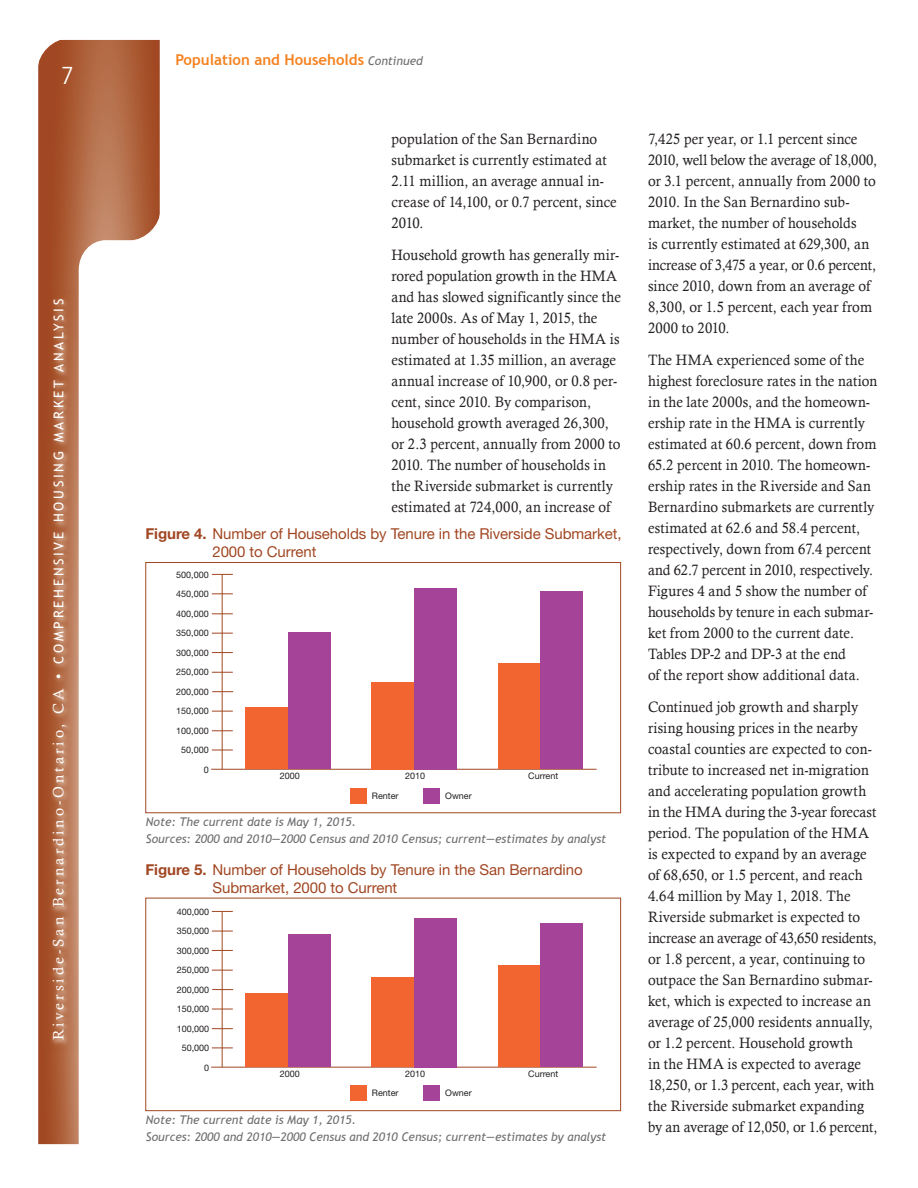
<style>
.page{position:relative;width:918px;height:1188px;background:#fff}
.page>*{position:absolute;margin:0;border:0;box-sizing:border-box;transform-origin:0 0}
.t1{font:300 27px "Rotis Sans Serif";color:#fff}
.body_text{font:15px/21px "Calisto";letter-spacing:.01em;color:#231f20;scale:.95 1}
.t2{font:15px/18px "Helvetica Neue";letter-spacing:-.005em;color:#a14723}
.t3{font:15px "Calisto";letter-spacing:.2em;color:#fff}
.t4{font:700 15px "Trebuchet MS";color:#f58220}
.t5{font:italic 12px "Trebuchet MS";color:#6d6e71}
.t6{font:9px/19.5px "Helvetica Neue";color:#231f20;text-align:right}
.s1{font-family:"Trebuchet MS";font-size:13.5px}
.s2{font-weight:400;font-style:italic;font-size:12px;color:#6d6e71}
.s3{font-weight:700}
</style>
<div class="page">
<svg style="left:38px;top:40px;width:122px;height:1104px;background:#ad603b"></svg>
<svg style="left:79px;top:240px;width:106px;height:904px"></svg>
<svg style="left:38px;top:39px;width:30px;height:30px"></svg>
<svg style="left:130px;top:210px;width:36px;height:36px"></svg>
<img style="left:46px;top:290px;width:31px;height:761px">
<div style="left:145px;top:898px;width:476px;height:213px;border:1px solid #a14723"></div>
<div style="left:350px;top:1086px;width:16px;height:15px;background:#f26531"></div>
<div style="left:423px;top:1086px;width:17px;height:15px;background:#a54399"></div>
<hr style="left:211px;top:1067px;width:386px;height:1px;background:#a14723">
<hr style="left:222px;top:911px;width:1px;height:156px;background:#a14723">
<div style="left:288px;top:934px;width:42px;height:133px;background:#a54399"></div>
<div style="left:246px;top:994px;width:42px;height:73px;background:#f26531"></div>
<div style="left:414px;top:918px;width:42px;height:149px;background:#a54399"></div>
<div style="left:372px;top:977px;width:42px;height:90px;background:#f26531"></div>
<div style="left:540px;top:923px;width:43px;height:144px;background:#a54399"></div>
<div style="left:499px;top:966px;width:41px;height:101px;background:#f26531"></div>
<svg style="left:212px;top:1048px;width:21px;height:1px"></svg>
<svg style="left:212px;top:1009px;width:21px;height:1px"></svg>
<svg style="left:212px;top:950px;width:21px;height:1px"></svg>
<svg style="left:212px;top:1028px;width:21px;height:1px"></svg>
<svg style="left:212px;top:989px;width:21px;height:1px"></svg>
<svg style="left:212px;top:970px;width:21px;height:1px"></svg>
<svg style="left:212px;top:931px;width:21px;height:1px"></svg>
<svg style="left:212px;top:911px;width:21px;height:1px"></svg>
<div style="left:145px;top:562px;width:476px;height:251px;border:1px solid #a14723"></div>
<div style="left:350px;top:788px;width:16px;height:15px;background:#f26531"></div>
<div style="left:423px;top:788px;width:17px;height:15px;background:#a54399"></div>
<hr style="left:211px;top:769px;width:386px;height:1px;background:#a14723">
<hr style="left:222px;top:574px;width:1px;height:195px;background:#a14723">
<div style="left:288px;top:632px;width:42px;height:137px;background:#a54399"></div>
<div style="left:246px;top:707px;width:42px;height:62px;background:#f26531"></div>
<div style="left:414px;top:588px;width:42px;height:181px;background:#a54399"></div>
<div style="left:372px;top:682px;width:42px;height:87px;background:#f26531"></div>
<div style="left:540px;top:592px;width:43px;height:177px;background:#a54399"></div>
<div style="left:499px;top:663px;width:41px;height:106px;background:#f26531"></div>
<svg style="left:212px;top:750px;width:21px;height:1px"></svg>
<svg style="left:212px;top:711px;width:21px;height:1px"></svg>
<svg style="left:212px;top:652px;width:21px;height:1px"></svg>
<svg style="left:212px;top:730px;width:21px;height:1px"></svg>
<svg style="left:212px;top:691px;width:21px;height:1px"></svg>
<svg style="left:212px;top:672px;width:21px;height:1px"></svg>
<svg style="left:212px;top:633px;width:21px;height:1px"></svg>
<svg style="left:212px;top:613px;width:21px;height:1px"></svg>
<svg style="left:212px;top:593px;width:21px;height:1px"></svg>
<svg style="left:212px;top:574px;width:21px;height:1px"></svg>
<h1 class="t1" style="left:61px;top:60px;width:14px">7</h1>
<p class="t3" style="left:50px;top:1040px;width:743px;rotate:-90deg">Riverside-San Bernardino-Ontario, CA • <span class="s1">COMPREHENSIVE HOUSING MARKET ANALYSIS</span></p>
<p class="t4" style="left:176px;top:50px;width:249px">Population and Households <span class="s2">Continued</span></p>
<p class="body_text" style="left:392px;top:128px;width:239px">population of the San Bernardino submarket is currently estimated at<br>2.11 million, an average annual in&shy;crease of 14,100, or 0.7 percent, since<br>2010.</p>
<p class="body_text" style="left:392px;top:244px;width:243px">Household growth has generally mir&shy;rored population growth in the HMA and has slowed significantly since the late 2000s. As of May 1, 2015, the number of households in the HMA is estimated at 1.35 million, an average annual increase of 10,900, or 0.8 per&shy;cent, since 2010. By comparison, household growth averaged 26,300, or 2.3 percent, annually from 2000 to 2010. The number of households in the Riverside submarket is currently estimated at 724,000, an increase of</p>
<p class="t2" style="left:212px;top:524px;width:411px;text-indent:-67px"><span class="s3">Figure 4.</span> Number of Households by Tenure in the Riverside Submarket,<br>2000 to Current</p>
<p class="t6" style="left:176px;top:565px;width:34px">500,000<br>450,000<br>400,000<br>350,000<br>300,000<br>250,000<br>200,000<br>150,000<br>100,000<br>50,000<br>0</p>
<p class="t6" style="left:280px;top:766px;width:22px">2000</p>
<p class="t6" style="left:405px;top:766px;width:22px">2010</p>
<p class="t6" style="left:528px;top:766px;width:32px">Current</p>
<p class="t6" style="left:372px;top:785px;width:28px">Renter</p>
<p class="t6" style="left:445px;top:785px;width:28px">Owner</p>
<p class="t5" style="left:146px;top:815px;width:212px">Note: The current date is May 1, 2015.</p>
<p class="t5" style="left:146px;top:831px;width:462px">Sources: 2000 and 2010—2000 Census and 2010 Census; current—estimates by analyst</p>
<p class="t2" style="left:212px;top:860px;width:372px;text-indent:-67px"><span class="s3">Figure 5.</span> Number of Households by Tenure in the San Bernardino<br>Submarket, 2000 to Current</p>
<p class="t6" style="left:177px;top:902px;width:34px">400,000<br>350,000<br>300,000<br>250,000<br>200,000<br>150,000<br>100,000<br>50,000<br>0</p>
<p class="t6" style="left:280px;top:1064px;width:22px">2000</p>
<p class="t6" style="left:405px;top:1064px;width:22px">2010</p>
<p class="t6" style="left:528px;top:1064px;width:32px">Current</p>
<p class="t6" style="left:372px;top:1083px;width:28px">Renter</p>
<p class="t6" style="left:445px;top:1083px;width:28px">Owner</p>
<p class="t5" style="left:146px;top:1113px;width:212px">Note: The current date is May 1, 2015.</p>
<p class="t5" style="left:146px;top:1129px;width:462px">Sources: 2000 and 2010—2000 Census and 2010 Census; current—estimates by analyst</p>
<p class="body_text" style="left:648px;top:128px;width:243px">7,425 per year, or 1.1 percent since 2010, well below the average of 18,000, or 3.1 percent, annually from 2000 to 2010. In the San Bernardino sub&shy;market, the number of households<br>is currently estimated at 629,300, an increase of 3,475 a year, or 0.6 percent, since 2010, down from an average of 8,300, or 1.5 percent, each year from 2000 to 2010.</p>
<p class="body_text" style="left:648px;top:349px;width:243px">The HMA experienced some of the highest foreclosure rates in the nation in the late 2000s, and the homeown&shy;ership rate in the HMA is currently estimated at 60.6 percent, down from 65.2 percent in 2010. The homeown&shy;ership rates in the Riverside and San Bernardino submarkets are currently estimated at 62.6 and 58.4 percent, respectively, down from 67.4 percent and 62.7 percent in 2010, respectively.<br>Figures 4 and 5 show the number of households by tenure in each submar&shy;ket from 2000 to the current date.<br>Tables DP-2 and DP-3 at the end<br>of the report show additional data.</p>
<p class="body_text" style="left:648px;top:696px;width:243px">Continued job growth and sharply rising housing prices in the nearby coastal counties are expected to con&shy;tribute to increased net in-migration and accelerating population growth in the HMA during the 3-year forecast period. The population of the HMA is expected to expand by an average of 68,650, or 1.5 percent, and reach 4.64 million by May 1, 2018. The Riverside submarket is expected to increase an average of 43,650 residents, or 1.8 percent, a year, continuing to outpace the San Bernardino submar&shy;ket, which is expected to increase an average of 25,000 residents annually, or 1.2 percent. Household growth<br>in the HMA is expected to average 18,250, or 1.3 percent, each year, with the Riverside submarket expanding by an average of 12,050, or 1.6 percent,</p>
</div>
